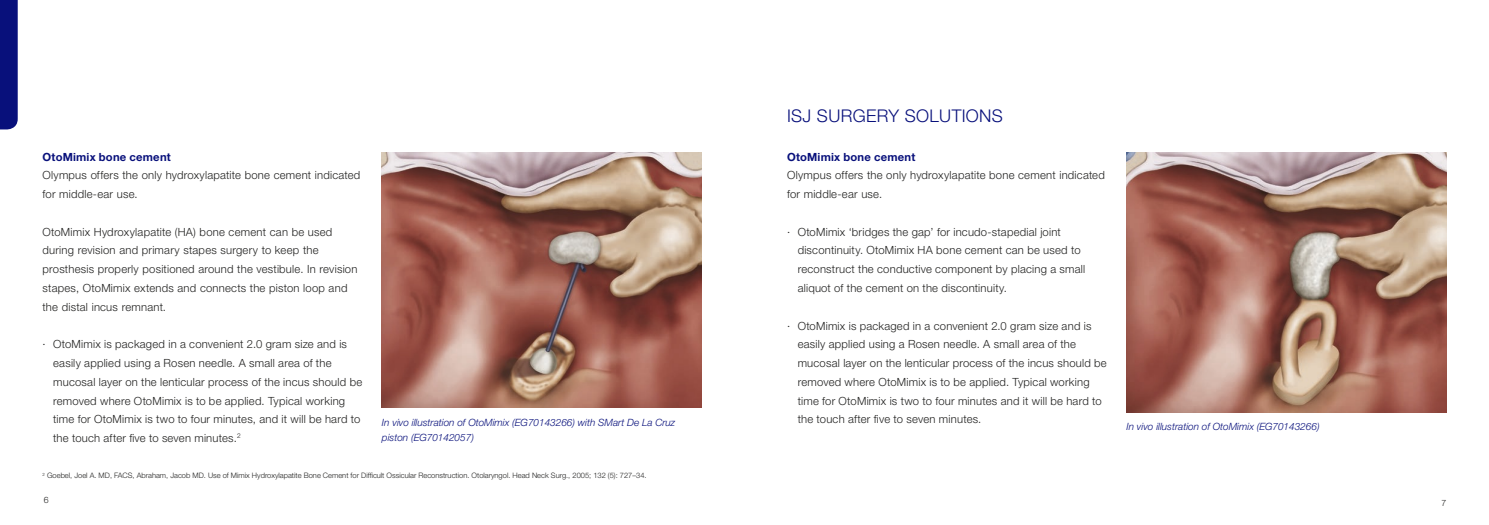
<style>
.page{position:relative;width:1489px;height:525px;background:#fff}
.page>*{position:absolute;margin:0;border:0;box-sizing:border-box;transform-origin:0 0}
.t1{font:300 17.5px "Helvetica Neue LT Pro";letter-spacing:.02em;color:#08107b}
.t2{font:300 11.25px/18.8px "Helvetica Neue LT Pro";letter-spacing:.02em;color:#222221}
.t3{font:700 11.25px "Helvetica Neue LT Pro";letter-spacing:.02em;color:#08107b}
.t4{font:italic 300 10px/15px "Helvetica Neue LT Pro";color:#08107b}
.t5{font:300 8.75px "Helvetica Neue LT Pro";color:#222221}
.t6{font:300 7.5px "Helvetica Neue LT Pro";color:#222221}
</style>
<div class="page">
<div style="left:0;top:0;width:18px;height:129px;background:#08107b"></div>
<img style="left:382px;top:152px;width:320px;height:255px">
<img style="left:1126px;top:152px;width:320px;height:260px">
<p class="t3" style="left:43px;top:149px;width:130px">OtoMimix bone cement</p>
<p class="t2" style="left:43px;top:166px;width:319px">Olympus offers the only hydroxylapatite bone cement indicated for middle-ear use.</p>
<p class="t2" style="left:43px;top:222px;width:316px">OtoMimix Hydroxylapatite (HA) bone cement can be used during revision and primary stapes surgery to keep the prosthesis properly positioned around the vestibule. In revision stapes, OtoMimix extends and connects the piston loop and the distal incus remnant.</p>
<p class="t2" style="left:53px;top:334px;width:310px;text-indent:-11px">· OtoMimix is packaged in a convenient 2.0 gram size and is easily applied using a Rosen needle. A small area of the mucosal layer on the lenticular process of the incus should be removed where OtoMimix is to be applied. Typical working time for OtoMimix is two to four minutes, and it will be hard to the touch after five to seven minutes.<sup>2</sup></p>
<p class="t4" style="left:382px;top:414px;width:295px">In vivo illustration of OtoMimix (EG70143266) with SMart De La Cruz piston (EG70142057)</p>
<p class="t6" style="left:43px;top:470px;width:605px"><sup>2</sup> Goebel, Joel A. MD, FACS, Abraham, Jacob MD. Use of Mimix Hydroxylapatite Bone Cement for Difficult Ossicular Reconstruction. Otolaryngol. Head Neck Surg., 2005; 132 (5): 727–34.</p>
<p class="t5" style="left:44px;top:494px;width:6px">6</p>
<h1 class="t1" style="left:787px;top:105px;width:217px">ISJ SURGERY SOLUTIONS</h1>
<p class="t3" style="left:787px;top:149px;width:130px">OtoMimix bone cement</p>
<p class="t2" style="left:787px;top:166px;width:319px">Olympus offers the only hydroxylapatite bone cement indicated for middle-ear use.</p>
<p class="t2" style="left:797px;top:222px;width:289px;text-indent:-11px">· OtoMimix ‘bridges the gap’ for incudo-stapedial joint discontinuity. OtoMimix HA bone cement can be used to reconstruct the conductive component by placing a small aliquot of the cement on the discontinuity.</p>
<p class="t2" style="left:797px;top:316px;width:310px;text-indent:-11px">· OtoMimix is packaged in a convenient 2.0 gram size and is easily applied using a Rosen needle. A small area of the mucosal layer on the lenticular process of the incus should be removed where OtoMimix is to be applied. Typical working time for OtoMimix is two to four minutes and it will be hard to the touch after five to seven minutes.</p>
<p class="t4" style="left:1126px;top:418px;width:194px">In vivo illustration of OtoMimix (EG70143266)</p>
<p class="t5" style="left:1441px;top:497px;width:6px">7</p>
</div>
